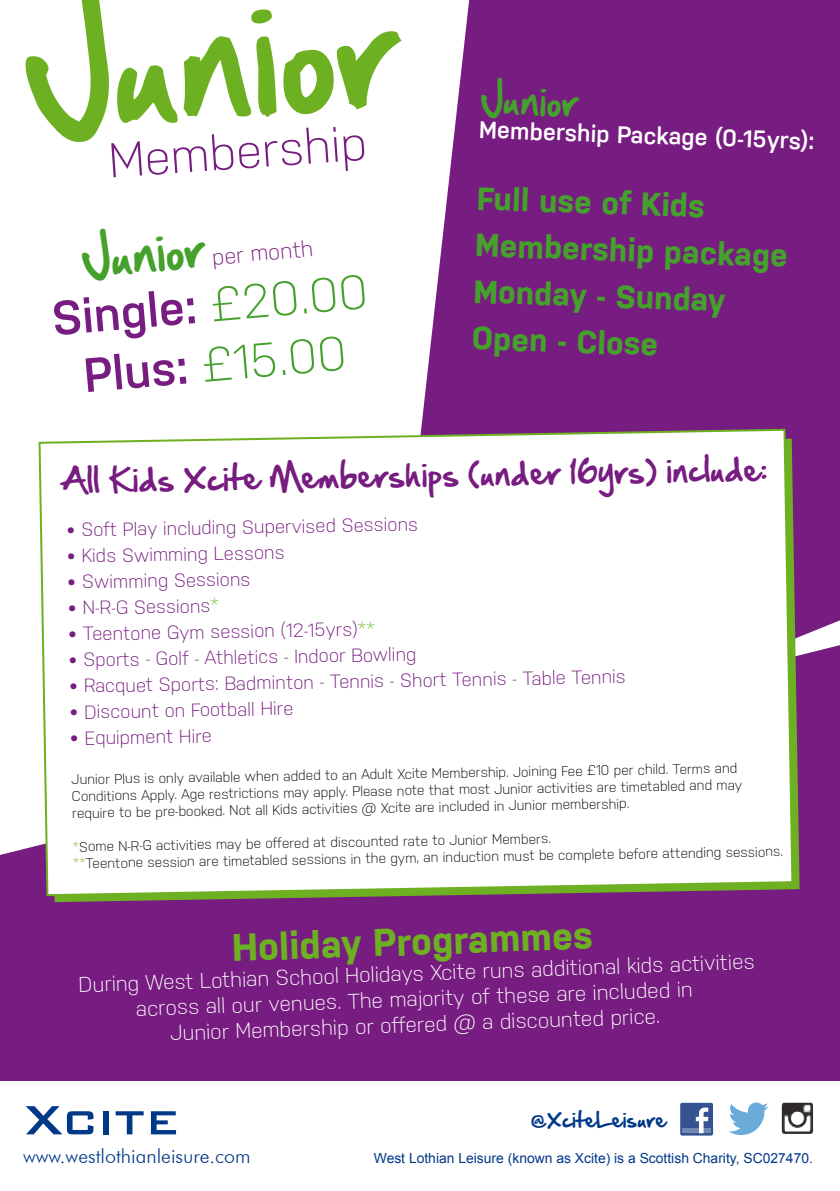
<style>
.page{position:relative;width:840px;height:1191px;background:#fff}
.page>*{position:absolute;margin:0;border:0;box-sizing:border-box;transform-origin:0 0}
.t1{font:135.4px "Hand Of Sean";color:#6db122}
.t2{font:500 54.6px "Bank Gothic BT";color:#003888}
.t3{font:300 48.8px "Nudista";color:#771c80}
.t4{font:600 48px/59.4px "Nudista";color:#771c80;text-align:center}
.t5{font:700 38.4px "Nudista";color:#6db122}
.t6{font:35.2px "Hand Of Sean";color:#44a12b}
.t7{font:700 32.4px/46.6px "Nudista";color:#44a12b}
.t8{font:29.6px "Hand Of Sean";color:#771c80}
.t9{font:600 24px "Nudista";color:#fff}
.t10{font:300 22.2px "Nudista";color:#771c80}
.t11{font:300 21.4px/25.6px "Nudista";color:#fff;text-align:center}
.t12{font:300 19.6px "Futura BT";color:#003888}
.t13{font:300 19px "Nudista";color:#771c80}
.t14{font:18.8px "Hand Of Sean";color:#003888}
.t15{font:300 14px/16.8px "Nudista";color:#000}
.t16{font:13.8px "Arial";color:#003888}
.s1{font-family:"Hand Of Sean";font-weight:400;font-size:44.6px;color:#44a12b}
.s2{font-weight:300;color:#44a12b}
.s3{font-weight:700}
.s4{color:#6db122}
</style>
<div class="page">
<div style="left:0;top:806px;width:839px;height:275px;background:#771c80"></div>
<div style="left:421px;top:0;width:418px;height:806px;background:#771c80"></div>
<div style="left:679px;top:1102px;width:33px;height:33px;background:#355390;border-radius:2px"></div>
<div style="left:682px;top:1128px;width:28px;height:5px;background:#7187b2"></div>
<svg style="left:695px;top:1107px;width:13px;height:26px"></svg>
<svg style="left:729px;top:1102px;width:39px;height:33px"></svg>
<svg style="left:782px;top:1133px;width:30px;height:1px"></svg>
<img style="left:781px;top:1102px;width:31px;height:31px">
<svg style="left:37px;top:428px;width:757px;height:469px"></svg>
<h1 class="t1" style="left:14px;top:-48px;width:378px;rotate:-4deg">Junior</h1>
<h3 class="t3" style="left:107px;top:133px;width:260px;rotate:-4deg">Membership</h3>
<h3 class="t10" style="left:81px;top:256px;width:233px;rotate:-5deg"><span class="s1">Junior</span> per month</h3>
<h3 class="t4" style="left:50px;top:289px;width:318px;rotate:-5deg">Single: <span class="s2">£20.00<br></span>Plus: <span class="s2">£15.00</span></h3>
<h3 class="t6" style="left:481px;top:67px;width:99px;rotate:2deg">Junior</h3>
<h3 class="t9" style="left:479px;top:116px;width:337px;rotate:2deg">Membership Package (0-15yrs):</h3>
<h3 class="t7" style="left:477px;top:175px;width:314px;rotate:2deg">Full use of Kids<br>Membership package<br>Monday - Sunday<br>Open - Close</h3>
<h3 class="t8" style="left:59px;top:454px;width:708px;rotate:-1deg">All Kids Xcite Memberships (under 16yrs) include:</h3>
<h3 class="t13" style="left:67px;top:519px;width:352px;rotate:-1deg"><span class="s3">•</span> Soft Play including Supervised Sessions</h3>
<h3 class="t13" style="left:67px;top:545px;width:218px;rotate:-1deg"><span class="s3">•</span> Kids Swimming Lessons</h3>
<h3 class="t13" style="left:68px;top:571px;width:184px;rotate:-1deg"><span class="s3">•</span> Swimming Sessions</h3>
<h3 class="t13" style="left:68px;top:597px;width:152px;rotate:-1deg"><span class="s3">•</span> N-R-G Sessions<span class="s4">*</span></h3>
<h3 class="t13" style="left:69px;top:623px;width:307px;rotate:-1deg"><span class="s3">•</span> Teentone Gym session (12-15yrs)<span class="s4">**</span></h3>
<h3 class="t13" style="left:69px;top:649px;width:348px;rotate:-1deg"><span class="s3">•</span> Sports - Golf - Athletics - Indoor Bowling</h3>
<h3 class="t13" style="left:70px;top:675px;width:557px;rotate:-1deg"><span class="s3">•</span> Racquet Sports: Badminton - Tennis - Short Tennis - Table Tennis</h3>
<h3 class="t13" style="left:70px;top:701px;width:224px;rotate:-1deg"><span class="s3">•</span> Discount on Football Hire</h3>
<h3 class="t13" style="left:71px;top:727px;width:142px;rotate:-1deg"><span class="s3">•</span> Equipment Hire</h3>
<p class="t15" style="left:71px;top:771px;width:671px;rotate:-1deg">Junior Plus is only available when added to an Adult Xcite Membership. Joining Fee £10 per child. Terms and<br>Conditions Apply. Age restrictions may apply. Please note that most Junior activities are timetabled and may require to be pre-booked. Not all Kids activities @ Xcite are included in Junior membership.</p>
<p class="t15" style="left:73px;top:838px;width:711px;rotate:-1deg"><span class="s4">*</span>Some N-R-G activities may be off ered at discounted rate to Junior Members.<br><span class="s4">**</span>Teentone session are timetabled sessions in the gym, an induction must be complete before attending sessions.</p>
<h3 class="t5" style="left:231px;top:925px;width:362px;rotate:-2deg">Holiday Programmes</h3>
<h3 class="t11" style="left:78px;top:971px;width:677px;rotate:-2deg">During West Lothian School Holidays Xcite runs additional kids activities across all our venues. The majority of these are included in<br>Junior Membership or off ered @ a discounted price.</h3>
<h2 class="t2" style="left:23px;top:1090px;width:157px">Xcite</h2>
<h3 class="t12" style="left:23px;top:1144px;width:229px">www.westlothianleisure.com</h3>
<h3 class="t14" style="left:531px;top:1102px;width:136px">@XciteLeisure</h3>
<p class="t16" style="left:373px;top:1148px;width:440px">West Lothian Leisure (known as Xcite) is a Scottish Charity, SC027470.</p>
</div>
